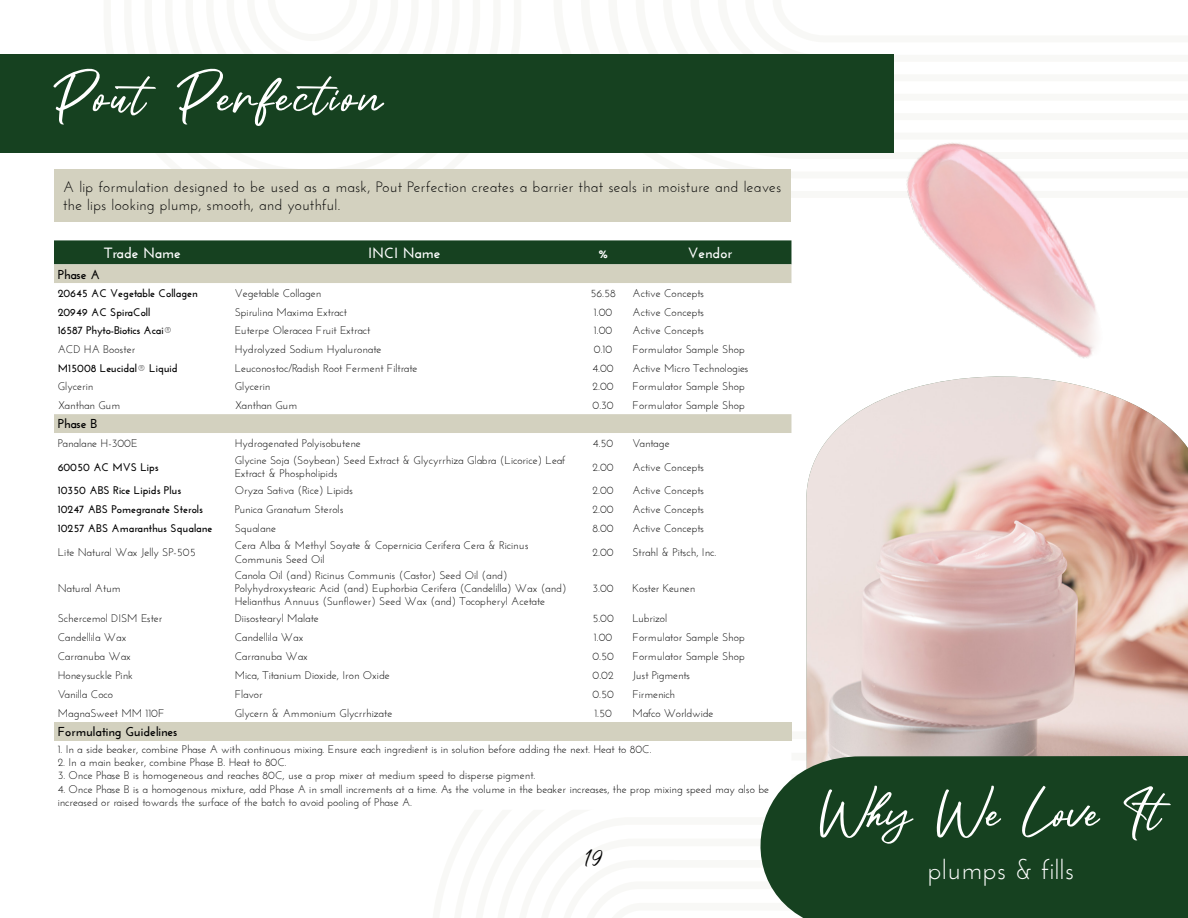
<style>
.page{position:relative;width:1188px;height:918px;background:#fff}
.page>*{position:absolute;margin:0;border:0;box-sizing:border-box;transform-origin:0 0}
.t1{font:63px "Maytra";letter-spacing:.05em;color:#fff}
.t2{font:60px "Maytra";color:#fff}
.t3{font:28.5px "Maytra";color:#000}
.t4{font:27px "Josefin Sans";color:#fff}
.t5{font:15px/18px "Josefin Sans";letter-spacing:.015em;color:#000}
.t6{font:700 14.85px "Josefin Sans";color:#fff}
.t7{font:700 12.9px "Josefin Sans";color:#000}
.t8{font:11.1px/13.4px "Josefin Sans";color:#000}
.t9{font:700 11.1px "Josefin Sans";color:#000}
.s1{font-weight:400}
</style>
<div class="page">
<svg style="left:104px;top:169px;width:417px;height:1px"></svg>
<img style="left:806px;top:418px;width:382px;height:338px">
<div style="left:0;top:54px;width:894px;height:99px;background:#164120"></div>
<div style="left:54px;top:170px;width:736px;height:52px;background:#d3d1bf"></div>
<div style="left:54px;top:240px;width:737px;height:24px;background:#164120"></div>
<div style="left:54px;top:264px;width:737px;height:19px;background:#d3d1bf"></div>
<div style="left:54px;top:414px;width:737px;height:19px;background:#d3d1bf"></div>
<div style="left:54px;top:722px;width:737px;height:19px;background:#d3d1bf"></div>
<div style="left:760px;top:756px;width:428px;height:162px;background:#164120"></div>
<img style="left:850px;top:142px;width:307px;height:276px">
<p class="t1" style="left:54px;top:66px;width:331px">Pout Perfection</p>
<p class="t5" style="left:63px;top:178px;width:720px">A lip formulation designed to be used as a mask, Pout Perfection creates a barrier that seals in moisture and leaves the lips looking plump, smooth, and youthful.</p>
<p class="t6" style="left:104px;top:244px;width:78px">Trade Name</p>
<p class="t6" style="left:368px;top:244px;width:74px">INCI Name</p>
<p class="t6" style="left:598px;top:244px;width:12px">%</p>
<p class="t6" style="left:688px;top:244px;width:46px">Vendor</p>
<p class="t7" style="left:58px;top:267px;width:44px">Phase A</p>
<p class="t9" style="left:58px;top:286px;width:141px">20645 AC Vegetable Collagen</p>
<p class="t8" style="left:235px;top:286px;width:88px">Vegetable Collagen</p>
<p class="t8" style="left:591px;top:286px;width:27px">56.58</p>
<p class="t8" style="left:633px;top:286px;width:73px">Active Concepts</p>
<p class="t9" style="left:58px;top:305px;width:94px">20949 AC SpiraColl</p>
<p class="t8" style="left:235px;top:305px;width:114px">Spirulina Maxima Extract</p>
<p class="t8" style="left:594px;top:305px;width:20px">1.00</p>
<p class="t8" style="left:633px;top:305px;width:73px">Active Concepts</p>
<p class="t9" style="left:58px;top:324px;width:116px">16587 Phyto-Biotics Acai<span class="s1">®</span></p>
<p class="t8" style="left:235px;top:324px;width:137px">Euterpe Oleracea Fruit Extract</p>
<p class="t8" style="left:594px;top:324px;width:20px">1.00</p>
<p class="t8" style="left:633px;top:324px;width:73px">Active Concepts</p>
<p class="t8" style="left:58px;top:343px;width:79px">ACD HA Booster</p>
<p class="t8" style="left:235px;top:343px;width:148px">Hydrolyzed Sodium Hyaluronate</p>
<p class="t8" style="left:594px;top:343px;width:20px">0.10</p>
<p class="t8" style="left:633px;top:343px;width:114px">Formulator Sample Shop</p>
<p class="t9" style="left:58px;top:361px;width:122px">M15008 Leucidal<span class="s1">®</span> Liquid</p>
<p class="t8" style="left:235px;top:361px;width:184px">Leuconostoc/Radish Root Ferment Filtrate</p>
<p class="t8" style="left:593px;top:361px;width:23px">4.00</p>
<p class="t8" style="left:633px;top:361px;width:117px">Active Micro Technologies</p>
<p class="t8" style="left:58px;top:379px;width:37px">Glycerin</p>
<p class="t8" style="left:235px;top:379px;width:37px">Glycerin</p>
<p class="t8" style="left:593px;top:379px;width:23px">2.00</p>
<p class="t8" style="left:633px;top:379px;width:114px">Formulator Sample Shop</p>
<p class="t8" style="left:58px;top:398px;width:64px">Xanthan Gum</p>
<p class="t8" style="left:235px;top:398px;width:64px">Xanthan Gum</p>
<p class="t8" style="left:593px;top:398px;width:23px">0.30</p>
<p class="t8" style="left:633px;top:398px;width:114px">Formulator Sample Shop</p>
<p class="t7" style="left:58px;top:416px;width:41px">Phase B</p>
<p class="t8" style="left:58px;top:436px;width:82px">Panalane H-300E</p>
<p class="t8" style="left:235px;top:436px;width:128px">Hydrogenated Polyisobutene</p>
<p class="t8" style="left:593px;top:436px;width:22px">4.50</p>
<p class="t8" style="left:633px;top:436px;width:39px">Vantage</p>
<p class="t9" style="left:58px;top:460px;width:103px">60050 AC MVS Lips</p>
<p class="t8" style="left:235px;top:453px;width:332px">Glycine Soja (Soybean) Seed Extract &amp; Glycyrrhiza Glabra (Licorice) Leaf<br>Extract &amp; Phospholipids</p>
<p class="t8" style="left:593px;top:460px;width:23px">2.00</p>
<p class="t8" style="left:633px;top:460px;width:73px">Active Concepts</p>
<p class="t9" style="left:58px;top:484px;width:125px">10350 ABS Rice Lipids Plus</p>
<p class="t8" style="left:235px;top:484px;width:120px">Oryza Sativa (Rice) Lipids</p>
<p class="t8" style="left:593px;top:484px;width:23px">2.00</p>
<p class="t8" style="left:633px;top:484px;width:73px">Active Concepts</p>
<p class="t9" style="left:58px;top:503px;width:147px">10247 ABS Pomegranate Sterols</p>
<p class="t8" style="left:235px;top:503px;width:110px">Punica Granatum Sterols</p>
<p class="t8" style="left:593px;top:503px;width:23px">2.00</p>
<p class="t8" style="left:633px;top:503px;width:73px">Active Concepts</p>
<p class="t9" style="left:58px;top:522px;width:156px">10257 ABS Amaranthus Squalane</p>
<p class="t8" style="left:235px;top:522px;width:43px">Squalane</p>
<p class="t8" style="left:593px;top:522px;width:23px">8.00</p>
<p class="t8" style="left:633px;top:522px;width:73px">Active Concepts</p>
<p class="t8" style="left:58px;top:546px;width:140px">Lite Natural Wax Jelly SP-505</p>
<p class="t8" style="left:235px;top:539px;width:295px">Cera Alba &amp; Methyl Soyate &amp; Copernicia Cerifera Cera &amp; Ricinus<br>Communis Seed Oil</p>
<p class="t8" style="left:593px;top:546px;width:23px">2.00</p>
<p class="t8" style="left:633px;top:546px;width:85px">Strahl &amp; Pitsch, Inc.</p>
<p class="t8" style="left:58px;top:581px;width:65px">Natural Atum</p>
<p class="t8" style="left:235px;top:568px;width:333px">Canola Oil (and) Ricinus Communis (Castor) Seed Oil (and)<br>Polyhydroxystearic Acid (and) Euphorbia Cerifera (Candelilla) Wax (and)<br>Helianthus Annuus (Sunflower) Seed Wax (and) Tocopheryl Acetate</p>
<p class="t8" style="left:593px;top:581px;width:23px">3.00</p>
<p class="t8" style="left:633px;top:581px;width:64px">Koster Keunen</p>
<p class="t8" style="left:58px;top:612px;width:106px">Schercemol DISM Ester</p>
<p class="t8" style="left:235px;top:612px;width:86px">Diisostearyl Malate</p>
<p class="t8" style="left:592px;top:612px;width:23px">5.00</p>
<p class="t8" style="left:633px;top:612px;width:36px">Lubrizol</p>
<p class="t8" style="left:58px;top:631px;width:70px">Candellila Wax</p>
<p class="t8" style="left:235px;top:631px;width:70px">Candellila Wax</p>
<p class="t8" style="left:594px;top:631px;width:20px">1.00</p>
<p class="t8" style="left:633px;top:631px;width:114px">Formulator Sample Shop</p>
<p class="t8" style="left:58px;top:650px;width:75px">Carranuba Wax</p>
<p class="t8" style="left:235px;top:650px;width:75px">Carranuba Wax</p>
<p class="t8" style="left:592px;top:650px;width:23px">0.50</p>
<p class="t8" style="left:633px;top:650px;width:114px">Formulator Sample Shop</p>
<p class="t8" style="left:58px;top:668px;width:77px">Honeysuckle Pink</p>
<p class="t8" style="left:235px;top:668px;width:157px">Mica, Titanium Dioxide, Iron Oxide</p>
<p class="t8" style="left:593px;top:668px;width:23px">0.02</p>
<p class="t8" style="left:633px;top:668px;width:59px">Just Pigments</p>
<p class="t8" style="left:58px;top:687px;width:57px">Vanilla Coco</p>
<p class="t8" style="left:235px;top:687px;width:30px">Flavor</p>
<p class="t8" style="left:592px;top:687px;width:23px">0.50</p>
<p class="t8" style="left:633px;top:687px;width:44px">Firmenich</p>
<p class="t8" style="left:58px;top:706px;width:108px">MagnaSweet MM 110F</p>
<p class="t8" style="left:235px;top:706px;width:159px">Glycern &amp; Ammonium Glycrrhizate</p>
<p class="t8" style="left:594px;top:706px;width:19px">1.50</p>
<p class="t8" style="left:633px;top:706px;width:82px">Mafco Worldwide</p>
<p class="t7" style="left:58px;top:724px;width:121px">Formulating Guidelines</p>
<p class="t8" style="left:58px;top:742px;width:595px">1. In a side beaker, combine Phase A with continuous mixing. Ensure each ingredient is in solution before adding the next. Heat to 80C.</p>
<p class="t8" style="left:58px;top:755px;width:231px">2. In a main beaker, combine Phase B. Heat to 80C.</p>
<p class="t8" style="left:58px;top:769px;width:479px">3. Once Phase B is homogeneous and reaches 80C, use a prop mixer at medium speed to disperse pigment.</p>
<p class="t8" style="left:58px;top:782px;width:713px">4. Once Phase B is a homogenous mixture, add Phase A in small increments at a time. As the volume in the beaker increases, the prop mixing speed may also be increased or raised towards the surface of the batch to avoid pooling of Phase A.</p>
<p class="t2" style="left:820px;top:784px;width:343px">Why We Love It</p>
<p class="t4" style="left:928px;top:853px;width:148px">plumps &amp; fills</p>
<p class="t3" style="left:586px;top:841px;width:18px">19</p>
</div>
